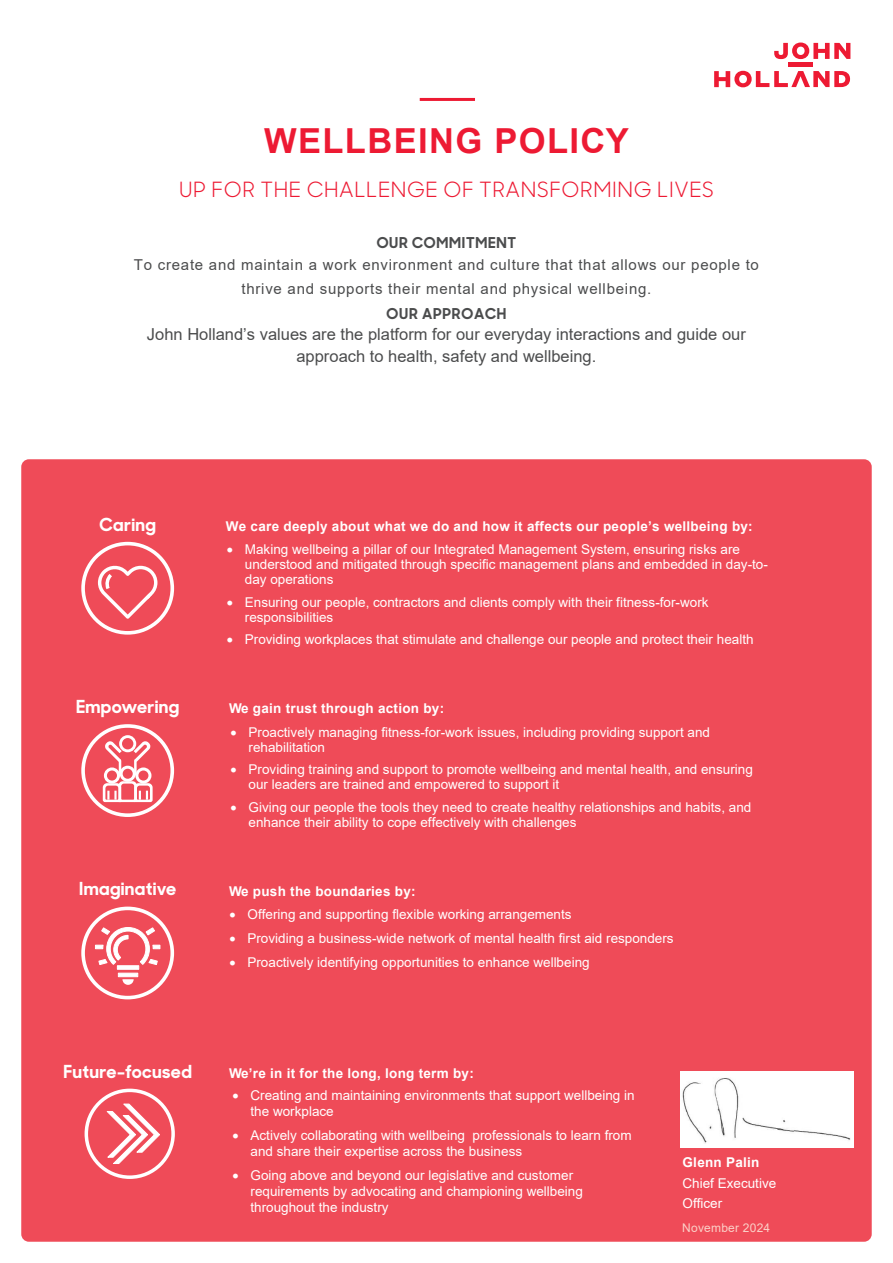
<style>
.page{position:relative;width:893px;height:1263px;background:#fff}
.page>*{position:absolute;margin:0;border:0;box-sizing:border-box;transform-origin:0 0}
.t1{font:700 34.5px "Arial";letter-spacing:.04em;color:#ed1a33}
.t2{font:21px "Sharp Sans Display No 1";letter-spacing:.03em;color:#ed1a33}
.t3{font:700 18px "Sharp Sans Display No 1";letter-spacing:.02em;color:#fff}
.t4{font:16.5px/21.9px "Arial";color:#4b4c4d;text-align:center}
.t5{font:15px/24px "Arial";letter-spacing:.05em;color:#4b4c4d;text-align:center}
.t6{font:700 15px "Sharp Sans Display No 1";letter-spacing:.05em;color:#4b4c4d}
.t7{font:13.5px/15px "Arial";color:#fff}
.t8{font:700 13.5px "Arial";letter-spacing:.02em;color:#fff}
.t9{font:12px "Arial";letter-spacing:.015em;color:#fbd0c7}
</style>
<div class="page">
<div style="left:21px;top:459px;width:851px;height:783px;background:#ef4b58;border-radius:8px"></div>
<svg style="left:714px;top:71px;width:136px;height:16px"></svg>
<svg style="left:774px;top:43px;width:76px;height:16px"></svg>
<hr style="left:788px;top:63px;width:25px;height:4px;background:#ed1a33">
<hr style="left:420px;top:98px;width:55px;height:3px;background:#ed1a33">
<svg style="left:98px;top:565px;width:59px;height:54px"></svg>
<div style="left:81px;top:542px;width:93px;height:93px;border:4px solid #fff;border-radius:50%"></div>
<svg style="left:103px;top:735px;width:50px;height:67px"></svg>
<div style="left:81px;top:724px;width:93px;height:93px;border:4px solid #fff;border-radius:50%"></div>
<div style="left:118px;top:973px;width:20px;height:4px;background:#fff;border:1px solid #fff"></div>
<svg style="left:117px;top:965px;width:22px;height:4px"></svg>
<svg style="left:95px;top:927px;width:65px;height:38px"></svg>
<svg style="left:122px;top:979px;width:12px;height:6px"></svg>
<div style="left:81px;top:906px;width:93px;height:93px;border:4px solid #fff;border-radius:50%"></div>
<svg style="left:106px;top:1104px;width:54px;height:60px"></svg>
<div style="left:85px;top:1089px;width:90px;height:90px;border:3px solid #fff;border-radius:50%"></div>
<div style="left:681px;top:1072px;width:173px;height:75px;background:#fff"></div>
<h1 class="t1" style="left:264px;top:116px;width:366px">WELLBEING POLICY</h1>
<h2 class="t2" style="left:179px;top:172px;width:536px">UP FOR THE CHALLENGE OF TRANSFORMING LIVES</h2>
<p class="t6" style="left:377px;top:230px;width:141px">OUR COMMITMENT</p>
<p class="t5" style="left:134px;top:252px;width:627px">To create and maintain a work environment and culture that that allows our people to thrive and supports their mental and physical wellbeing.</p>
<p class="t6" style="left:387px;top:301px;width:121px">OUR APPROACH</p>
<p class="t4" style="left:147px;top:323px;width:600px">John Holland’s values are the platform for our everyday interactions and guide our approach to health, safety and wellbeing.</p>
<h3 class="t3" style="left:99px;top:509px;width:58px">Caring</h3>
<p class="t8" style="left:226px;top:516px;width:528px">We care deeply about what we do and how it affects our people’s wellbeing by:</p>
<p class="t7" style="left:245px;top:542px;width:525px;text-indent:-18px">• Making wellbeing a pillar of our Integrated Management System, ensuring risks are understood and mitigated through specific management plans and embedded in day-to&shy;day operations</p>
<p class="t7" style="left:245px;top:594px;width:465px;text-indent:-18px">• Ensuring our people, contractors and clients comply with their fitness-for-work responsibilities</p>
<p class="t7" style="left:227px;top:632px;width:528px">• Providing workplaces that stimulate and challenge our people and protect their health</p>
<h3 class="t3" style="left:76px;top:692px;width:105px">Empowering</h3>
<p class="t8" style="left:229px;top:699px;width:216px">We gain trust through action by:</p>
<p class="t7" style="left:249px;top:725px;width:463px;text-indent:-18px">• Proactively managing fitness-for-work issues, including providing support and rehabilitation</p>
<p class="t7" style="left:249px;top:762px;width:506px;text-indent:-18px">• Providing training and support to promote wellbeing and mental health, and ensuring our leaders are trained and empowered to support it</p>
<p class="t7" style="left:249px;top:800px;width:504px;text-indent:-18px">• Giving our people the tools they need to create healthy relationships and habits, and enhance their ability to cope effectively with challenges</p>
<h3 class="t3" style="left:79px;top:874px;width:99px">Imaginative</h3>
<p class="t8" style="left:229px;top:881px;width:188px">We push the boundaries by:</p>
<p class="t7" style="left:229px;top:907px;width:344px">• Offering and supporting flexible working arrangements</p>
<p class="t7" style="left:229px;top:931px;width:446px">• Providing a business-wide network of mental health first aid responders</p>
<p class="t7" style="left:229px;top:955px;width:362px">• Proactively identifying opportunities to enhance wellbeing</p>
<h3 class="t3" style="left:64px;top:1056px;width:130px">Future-focused</h3>
<p class="t8" style="left:229px;top:1064px;width:246px">We’re in it for the long, long term by:</p>
<p class="t7" style="left:251px;top:1087px;width:386px;line-height:16.2px;text-indent:-18px">• Creating and maintaining environments that support wellbeing in the workplace</p>
<p class="t7" style="left:251px;top:1127px;width:383px;line-height:16.2px;text-indent:-18px">• Actively collaborating with wellbeing professionals to learn from and share their expertise across the business</p>
<p class="t7" style="left:251px;top:1167px;width:334px;line-height:16.2px;text-indent:-18px">• Going above and beyond our legislative and customer requirements by advocating and championing wellbeing throughout the industry</p>
<p class="t8" style="left:682px;top:1153px;width:78px">Glenn Palin</p>
<p class="t7" style="left:682px;top:1172px;width:95px;line-height:20.2px">Chief Executive<br>Officer</p>
<p class="t9" style="left:682px;top:1220px;width:89px">November 2024</p>
</div>
